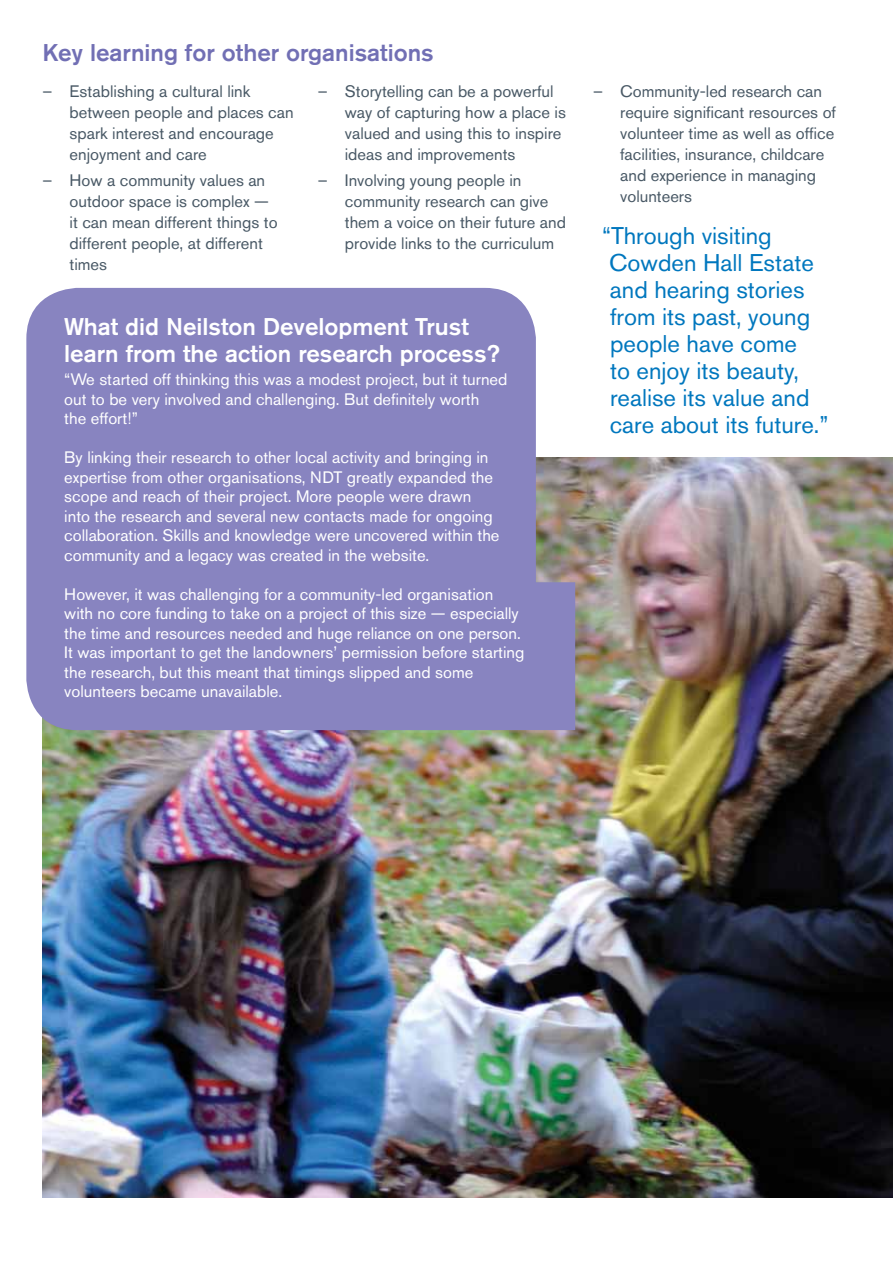
<style>
.page{position:relative;width:893px;height:1263px;background:#fff}
.page>*{position:absolute;margin:0;border:0;box-sizing:border-box;transform-origin:0 0}
.t1{font:24px/27px "Akzidenz Grotesk BE";color:#0077be}
.t2{font:500 24px/27px "Akzidenz Grotesk BE";color:#fff}
.t3{font:500 24px "Akzidenz Grotesk BE";color:#716fb4}
.t4{font:16.5px/19.5px "Akzidenz Grotesk BE";color:#fff}
.t5{font:16.5px/21px "Akzidenz Grotesk BE";color:#485865}
</style>
<div class="page">
<img style="left:43px;top:458px;width:850px;height:740px">
<div style="left:26px;top:288px;width:549px;height:442px;background:#8884c0"></div>
<h1 class="t3" style="left:43px;top:37px;width:393px">Key learning for other organisations</h1>
<p class="t5" style="left:70px;top:81px;width:226px;text-indent:-27px">– Establishing a cultural link between people and places can spark interest and encourage enjoyment and care</p>
<p class="t5" style="left:70px;top:169px;width:210px;text-indent:-27px">– How a community values an outdoor space is complex — it can mean different things to different people, at different times</p>
<p class="t5" style="left:345px;top:81px;width:223px;text-indent:-27px">– Storytelling can be a powerful way of capturing how a place is valued and using this to inspire ideas and improvements</p>
<p class="t5" style="left:345px;top:169px;width:223px;text-indent:-27px">– Involving young people in community research can give them a voice on their future and provide links to the curriculum</p>
<h1 class="t2" style="left:64px;top:312px;width:437px">What did Neilston Development Trust learn from the action research process?</h1>
<p class="t4" style="left:64px;top:370px;width:445px">“We started off thinking this was a modest project, but it turned out to be very involved and challenging. But definitely worth<br>the effort!”</p>
<p class="t4" style="left:64px;top:448px;width:437px">By linking their research to other local activity and bringing in expertise from other organisations, NDT greatly expanded the scope and reach of their project. More people were drawn into the research and several new contacts made for ongoing collaboration. Skills and knowledge were uncovered within the community and a legacy was created in the website.</p>
<p class="t4" style="left:64px;top:584px;width:462px">However, it was challenging for a community-led organisation with no core funding to take on a project of this size — especially the time and resources needed and huge reliance on one person.<br>It was important to get the landowners’ permission before starting the research, but this meant that timings slipped and some volunteers became unavailable.</p>
<p class="t5" style="left:620px;top:81px;width:217px;text-indent:-27px">– Community-led research can require significant resources of volunteer time as well as office facilities, insurance, childcare and experience in managing volunteers</p>
<h1 class="t1" style="left:602px;top:222px;width:228px">“Through visiting<br>Cowden Hall Estate and hearing stories from its past, young people have come<br>to enjoy its beauty, realise its value and care about its future.”</h1>
</div>
